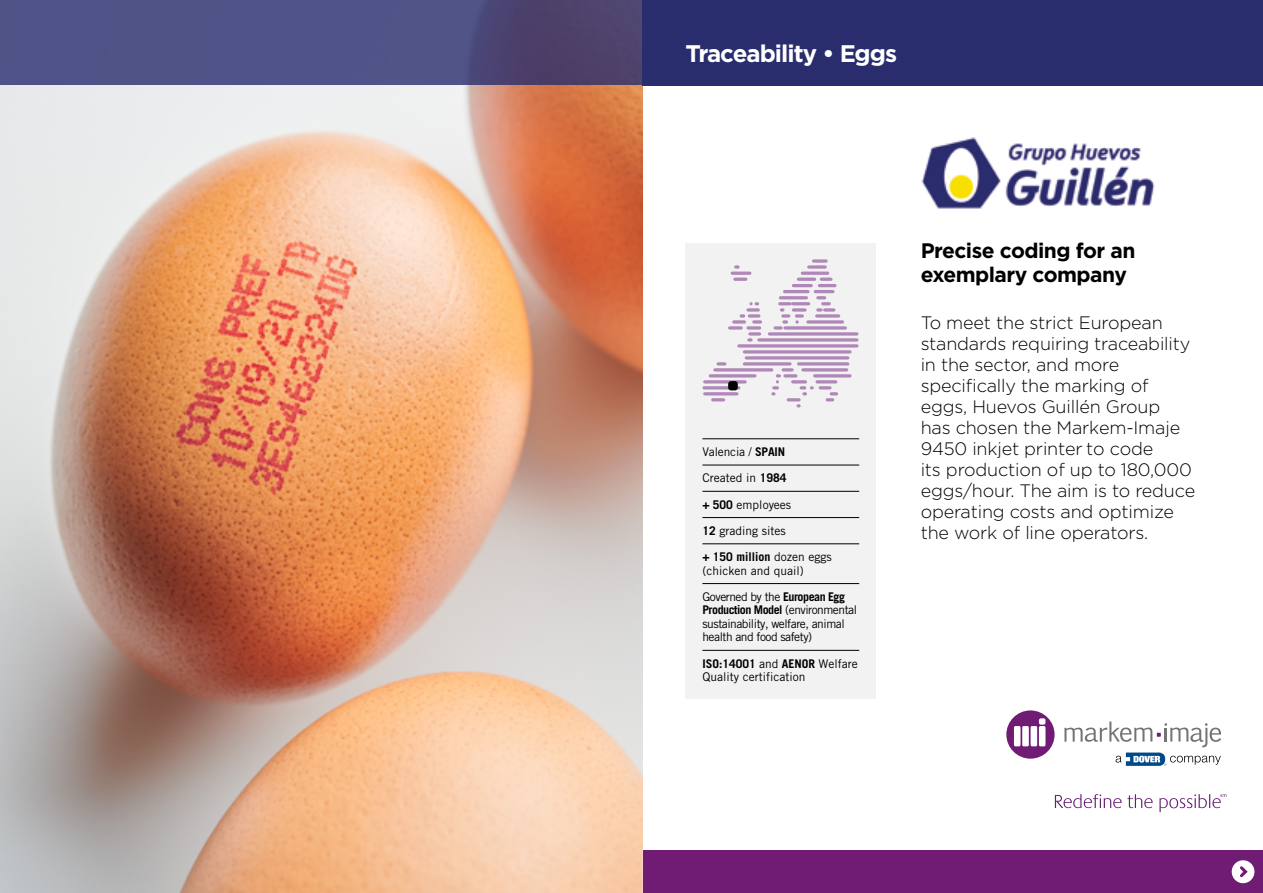
<style>
.page{position:relative;width:1263px;height:893px;background:#fff}
.page>*{position:absolute;margin:0;border:0;box-sizing:border-box;transform-origin:0 0}
.t1{font:700 24px "Gotham";letter-spacing:-.04em;color:#fff}
.t2{font:700 21px/24px "Gotham";letter-spacing:-.025em;color:#000}
.t3{font:300 18px/21px "Gotham";letter-spacing:-.01em;color:#000}
.t4{font:12px/13.5px "Trade Gothic LT Std";letter-spacing:-.015em;color:#000}
.t5{font:12px/13.5px "Trade Gothic LT Std";letter-spacing:-.04em;color:#000}
.s1{font-weight:700}
</style>
<div class="page">
<img style="left:0;top:85px;width:642px;height:808px">
<div style="left:642px;top:850px;width:621px;height:43px;background:#701c74"></div>
<div style="left:642px;top:0;width:621px;height:85px;background:#292d6d"></div>
<svg style="left:0;top:0;width:642px;height:85px;background:#4e4e7f"></svg>
<div style="left:1232px;top:860px;width:22px;height:23px;background:#fff;border-radius:50%"></div>
<svg style="left:1240px;top:866px;width:8px;height:12px"></svg>
<img style="left:921px;top:137px;width:234px;height:71px">
<div style="left:685px;top:243px;width:191px;height:455px;background:#f3f2f2"></div>
<hr style="left:702px;top:438px;width:157px;height:1px;background:#000">
<hr style="left:702px;top:465px;width:157px;height:1px;background:#000">
<hr style="left:702px;top:491px;width:157px;height:1px;background:#000">
<hr style="left:702px;top:517px;width:157px;height:1px;background:#000">
<hr style="left:702px;top:543px;width:157px;height:1px;background:#000">
<hr style="left:702px;top:583px;width:157px;height:1px;background:#000">
<hr style="left:702px;top:650px;width:157px;height:1px;background:#000">
<hr style="left:705px;top:380px;width:40px;height:3px;background:#af88b7">
<hr style="left:817px;top:380px;width:19px;height:3px;background:#af88b7">
<hr style="left:710px;top:374px;width:45px;height:3px;background:#af88b7">
<hr style="left:815px;top:374px;width:35px;height:3px;background:#af88b7">
<svg style="left:715px;top:368px;width:57px;height:4px"></svg>
<svg style="left:805px;top:368px;width:42px;height:4px"></svg>
<svg style="left:744px;top:362px;width:46px;height:4px"></svg>
<svg style="left:799px;top:362px;width:49px;height:4px"></svg>
<svg style="left:718px;top:362px;width:7px;height:4px"></svg>
<svg style="left:746px;top:356px;width:102px;height:4px"></svg>
<svg style="left:713px;top:398px;width:10px;height:3px"></svg>
<hr style="left:705px;top:392px;width:32px;height:3px;background:#af88b7">
<hr style="left:704px;top:386px;width:35px;height:3px;background:#af88b7">
<svg style="left:773px;top:368px;width:32px;height:39px"></svg>
<svg style="left:820px;top:386px;width:16px;height:15px"></svg>
<svg style="left:744px;top:350px;width:106px;height:4px"></svg>
<svg style="left:739px;top:344px;width:118px;height:4px"></svg>
<svg style="left:759px;top:338px;width:98px;height:4px"></svg>
<svg style="left:769px;top:332px;width:88px;height:4px"></svg>
<svg style="left:750px;top:332px;width:10px;height:4px"></svg>
<svg style="left:790px;top:326px;width:55px;height:4px"></svg>
<svg style="left:748px;top:326px;width:12px;height:4px"></svg>
<svg style="left:730px;top:326px;width:11px;height:4px"></svg>
<svg style="left:754px;top:320px;width:6px;height:4px"></svg>
<svg style="left:734px;top:320px;width:10px;height:4px"></svg>
<svg style="left:808px;top:320px;width:34px;height:4px"></svg>
<svg style="left:817px;top:314px;width:22px;height:4px"></svg>
<svg style="left:796px;top:314px;width:6px;height:10px"></svg>
<svg style="left:749px;top:314px;width:10px;height:4px"></svg>
<svg style="left:741px;top:314px;width:3px;height:4px"></svg>
<svg style="left:748px;top:308px;width:10px;height:4px"></svg>
<svg style="left:793px;top:308px;width:12px;height:4px"></svg>
<svg style="left:749px;top:302px;width:9px;height:3px"></svg>
<svg style="left:775px;top:302px;width:15px;height:28px"></svg>
<hr style="left:793px;top:302px;width:16px;height:3px;background:#af88b7">
<hr style="left:780px;top:296px;width:26px;height:3px;background:#af88b7">
<svg style="left:818px;top:296px;width:16px;height:16px"></svg>
<hr style="left:815px;top:290px;width:18px;height:3px;background:#af88b7">
<hr style="left:785px;top:290px;width:23px;height:3px;background:#af88b7">
<hr style="left:793px;top:284px;width:18px;height:3px;background:#af88b7">
<hr style="left:819px;top:284px;width:16px;height:3px;background:#af88b7">
<hr style="left:798px;top:278px;width:17px;height:3px;background:#af88b7">
<svg style="left:735px;top:278px;width:11px;height:3px"></svg>
<svg style="left:821px;top:278px;width:10px;height:3px"></svg>
<hr style="left:802px;top:272px;width:26px;height:3px;background:#af88b7">
<hr style="left:732px;top:272px;width:18px;height:3px;background:#af88b7">
<svg style="left:809px;top:265px;width:16px;height:4px"></svg>
<svg style="left:813px;top:259px;width:13px;height:4px"></svg>
<div style="left:728px;top:381px;width:10px;height:9px;background:#000;border-radius:3px"></div>
<svg style="left:1006px;top:710px;width:49px;height:49px"></svg>
<svg style="left:1064px;top:721px;width:157px;height:45px"></svg>
<svg style="left:1055px;top:794px;width:66px;height:14px"></svg>
<svg style="left:1127px;top:794px;width:26px;height:14px"></svg>
<svg style="left:1159px;top:794px;width:67px;height:18px"></svg>
<p class="t1" style="left:685px;top:37px;width:213px">Traceability • Eggs</p>
<p class="t4" style="left:702px;top:445px;width:84px">Valencia / <span class="s1">SPAIN</span></p>
<p class="t4" style="left:702px;top:471px;width:86px">Created in <span class="s1">1984</span></p>
<p class="t4" style="left:702px;top:497px;width:90px"><span class="s1">+ 500</span> employees</p>
<p class="t4" style="left:702px;top:524px;width:85px"><span class="s1">12</span> grading sites</p>
<p class="t4" style="left:702px;top:550px;width:131px"><span class="s1">+ 150 million</span> dozen eggs (chicken and quail)</p>
<p class="t5" style="left:702px;top:590px;width:156px">Governed by the <span class="s1">European Egg<br>Production Model</span> (environmental sustainability, welfare, animal health and food safety)</p>
<p class="t4" style="left:702px;top:657px;width:157px"><span class="s1">ISO:14001</span> and <span class="s1">AENOR</span> Welfare<br>Quality certification</p>
<p class="t2" style="left:921px;top:238px;width:216px">Precise coding for an exemplary company</p>
<p class="t3" style="left:921px;top:312px;width:276px">To meet the strict European standards requiring traceability in the sector, and more specifically the marking of eggs, Huevos Guillén Group<br>has chosen the Markem-Imaje<br>9450 inkjet printer to code<br>its production of up to 180,000 eggs/hour. The aim is to reduce operating costs and optimize the work of line operators.</p>
</div>
